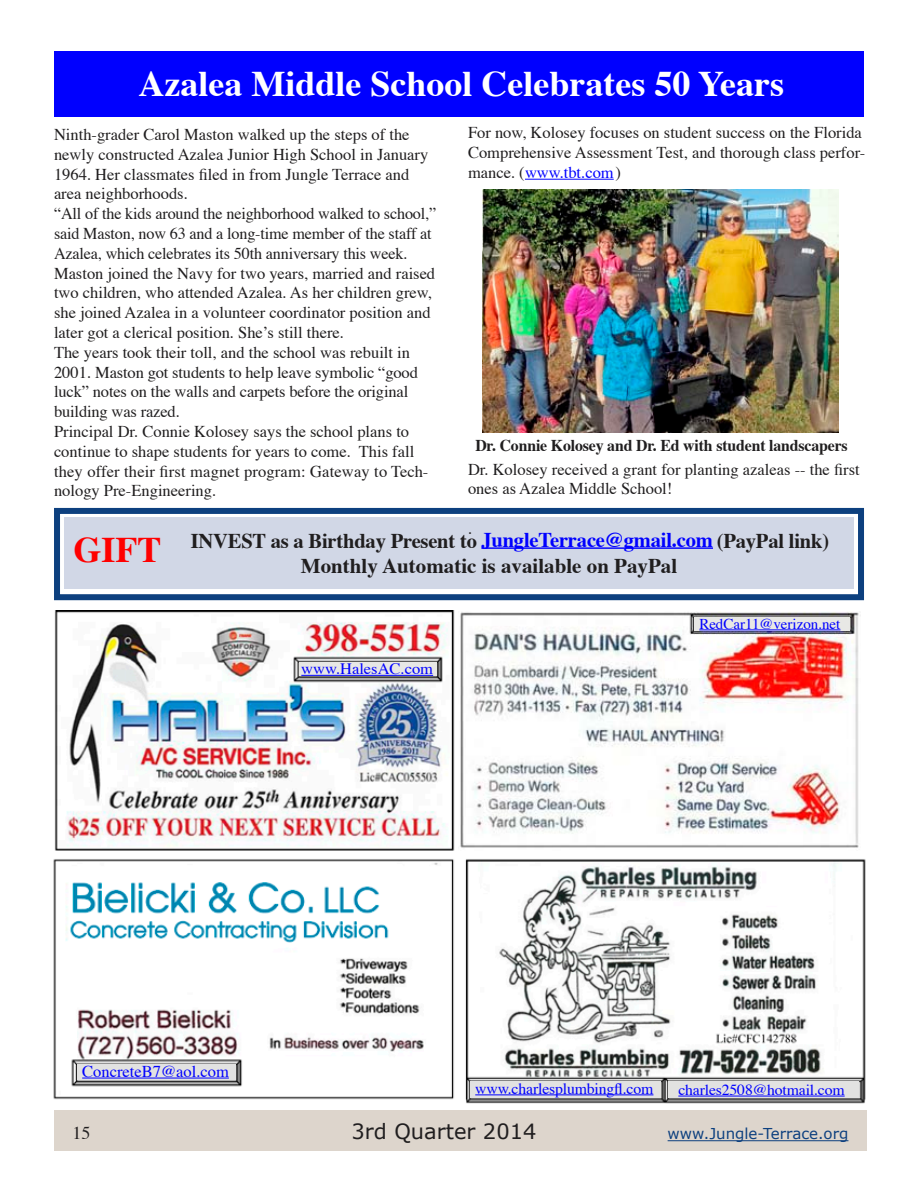
<style>
.page{position:relative;width:918px;height:1188px;background:#fff}
.page>*{position:absolute;margin:0;border:0;box-sizing:border-box;transform-origin:0 0}
.t1{font:700 36px "Times";color:#fff}
.t2{font:700 36px "Times";color:#f00}
.t3{font:700 21px "Times";letter-spacing:-.01em;color:#201e1f}
.t4{font:700 21px "Times";letter-spacing:-.01em;color:#00f}
.t5{font:21px "Verdana";color:#201e1f}
.t6{font:18px "Times";color:#201e1f}
.t7{font:16.5px/19.8px "Times";color:#201e1f}
.t8{font:700 16.5px "Times";letter-spacing:-.01em;color:#201e1f;scale:.96 1}
.t9{font:16.5px "Times";color:#00f}
.t10{font:15.9px "Times";color:#00f;scale:1.04 1}
.t11{font:15.75px "Times";letter-spacing:-.01em;color:#00f}
.t12{font:15.3px "Times";letter-spacing:-.01em;color:#00f}
.t13{font:15px "Verdana";color:#0d407f}
.t14{font:15px "Times";color:#00f}
.s1{color:#00f}
</style>
<div class="page">
<div style="left:54px;top:51px;width:810px;height:66px;background:#00f"></div>
<div style="left:54px;top:1111px;width:812px;height:40px;background:#ddd5cc"></div>
<hr style="left:668px;top:1140px;width:180px;height:1px;background:#0d407f">
<img style="left:53px;top:610px;width:813px;height:494px">
<img style="left:459px;top:611px;width:402px;height:239px">
<div style="left:299px;top:663px;width:138px;height:13px;background:#e7e7e5"></div>
<hr style="left:301px;top:675px;width:132px;height:1px;background:#00f">
<div style="left:694px;top:617px;width:155px;height:14px;background:#e8e8e5"></div>
<hr style="left:699px;top:630px;width:141px;height:1px;background:#00f">
<div style="left:77px;top:1065px;width:159px;height:15px;background:#e2e2e1"></div>
<hr style="left:82px;top:1078px;width:147px;height:1px;background:#00f">
<div style="left:470px;top:1081px;width:191px;height:17px;background:#e2e2e1"></div>
<div style="left:668px;top:1081px;width:191px;height:17px;background:#e2e2e1"></div>
<hr style="left:475px;top:1094px;width:178px;height:1px;background:#00f">
<hr style="left:678px;top:1096px;width:167px;height:1px;background:#00f">
<div style="left:54px;top:508px;width:810px;height:92px;border:6px solid #0d407f"></div>
<div style="left:64px;top:517px;width:790px;height:72px;background:#d1d7e6"></div>
<hr style="left:481px;top:547px;width:232px;height:2px;background:#00f">
<img style="left:483px;top:189px;width:356px;height:243px">
<hr style="left:525px;top:179px;width:89px;height:1px;background:#00f">
<h1 class="t1" style="left:138px;top:49px;width:647px">Azalea Middle School Celebrates 50 Years</h1>
<p class="t7" style="left:468px;top:121px;width:399px">For now, Kolosey focuses on student success on the Florida<br>Comprehensive Assessment Test, and thorough class perfor&shy;mance. (<span class="s1">www.tbt.com</span>)</p>
<p class="t7" style="left:54px;top:123px;width:384px">Ninth-grader Carol Maston walked up the steps of the newly constructed Azalea Junior High School in January 1964. Her classmates filed in from Jungle Terrace and area neighborhoods.<br>“All of the kids around the neighborhood walked to school,” said Maston, now 63 and a long-time member of the staff at Azalea, which celebrates its 50th anniversary this week.<br>Maston joined the Navy for two years, married and raised two children, who attended Azalea. As her children grew, she joined Azalea in a volunteer coordinator position and later got a clerical position. She’s still there.<br>The years took their toll, and the school was rebuilt in 2001. Maston got students to help leave symbolic “good luck” notes on the walls and carpets before the original building was razed.<br>Principal Dr. Connie Kolosey says the school plans to continue to shape students for years to come. This fall they offer their first magnet program: Gateway to Tech&shy;nology Pre-Engineering.</p>
<p class="t8" style="left:475px;top:430px;width:389px">Dr. Connie Kolosey and Dr. Ed with student landscapers</p>
<p class="t7" style="left:468px;top:458px;width:393px">Dr. Kolosey received a grant for planting azaleas -- the first ones as Azalea Middle School!</p>
<p class="t7" style="left:468px;top:517px;width:6px">.</p>
<p class="t4" style="left:481px;top:520px;width:233px">JungleTerrace@gmail.com</p>
<p class="t3" style="left:191px;top:521px;width:288px">INVEST as a Birthday Present to</p>
<p class="t3" style="left:717px;top:521px;width:114px">(PayPal link)</p>
<h1 class="t2" style="left:74px;top:515px;width:90px">GIFT</h1>
<p class="t3" style="left:301px;top:546px;width:378px">Monthly Automatic is available on PayPal</p>
<p class="t10" style="left:301px;top:654px;width:128px">www.HalesAC.com</p>
<p class="t14" style="left:699px;top:610px;width:143px">RedCar11@verizon.net</p>
<p class="t9" style="left:82px;top:1056px;width:148px">ConcreteB7@aol.com</p>
<p class="t11" style="left:475px;top:1074px;width:180px">www.charlesplumbingfl.com</p>
<p class="t12" style="left:678px;top:1075px;width:168px">charles2508@hotmail.com</p>
<p class="t6" style="left:73px;top:1117px;width:19px">15</p>
<p class="t5" style="left:352px;top:1118px;width:186px">3rd Quarter 2014</p>
<p class="t13" style="left:668px;top:1124px;width:182px">www.Jungle-Terrace.org</p>
</div>
